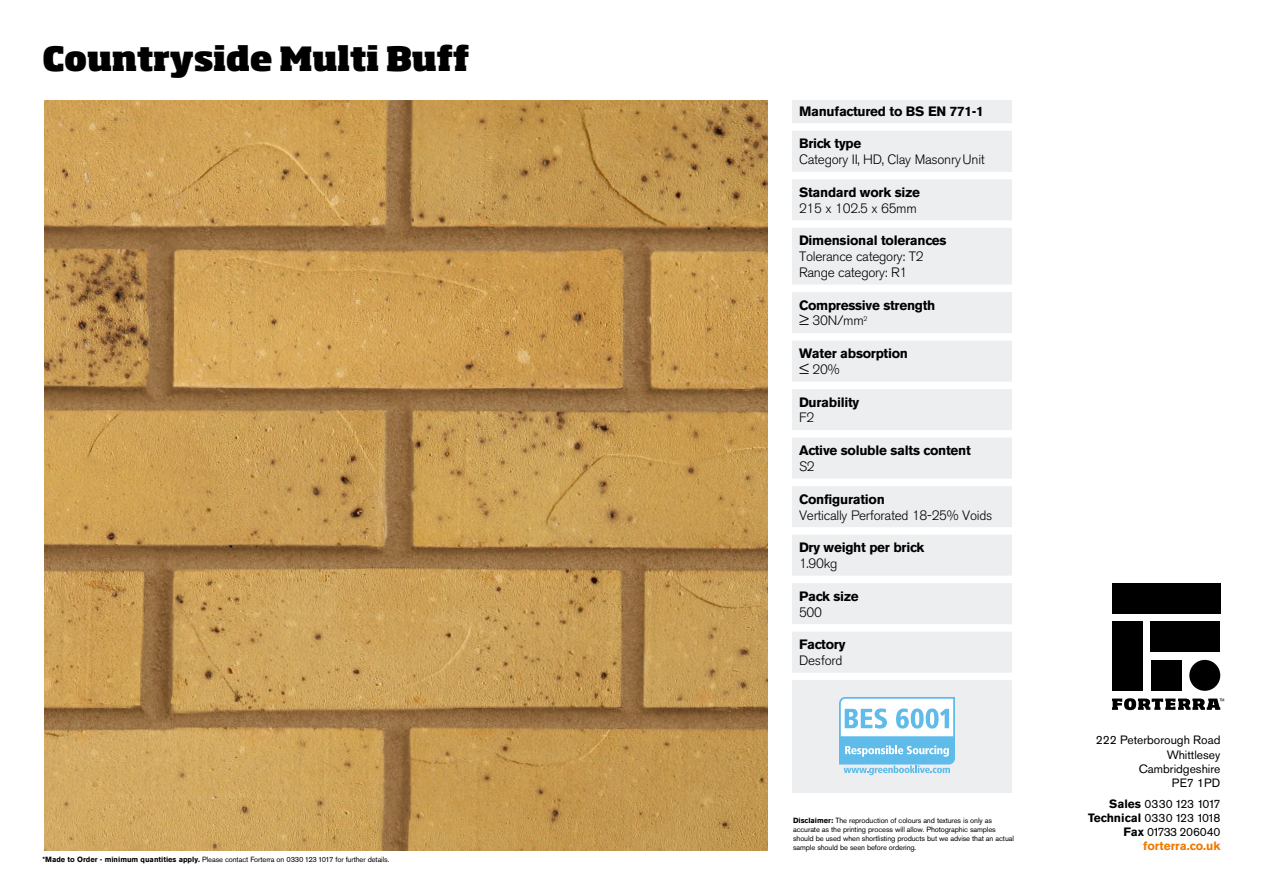
<style>
.page{position:relative;width:1263px;height:893px;background:#fff}
.page>*{position:absolute;margin:0;border:0;box-sizing:border-box;transform-origin:0 0}
.t1{font:800 33px "Soho Std";letter-spacing:-.015em;color:#000}
.t2{font:700 13.5px/15.8px "Akzidenz Grotesk BE";letter-spacing:-.02em;color:#000}
.t3{font:300 13.5px/15.8px "Akzidenz Grotesk BE";letter-spacing:-.02em;color:#000}
.t4{font:12px/14.2px "Akzidenz Grotesk BE";letter-spacing:-.04em;color:#000;text-align:right}
.t5{font:12px/14.2px "Akzidenz Grotesk BE";color:#000;text-align:right}
.t6{font:7.5px/9px "Akzidenz Grotesk BE";letter-spacing:-.015em;color:#000}
.s1{font-weight:700}
.s2{font-family:"Neo Sans";font-weight:300;font-size:16.5px}
.s3{font-weight:300}
.s4{font-weight:700;color:#ee7900}
</style>
<div class="page">
<div style="left:792px;top:100px;width:220px;height:693px;background:#eceeef"></div>
<svg style="left:839px;top:697px;width:116px;height:78px;background:#abdaf2"></svg>
<div style="left:790px;top:123px;width:234px;height:8px;background:#fff"></div>
<div style="left:790px;top:172px;width:234px;height:7px;background:#fff"></div>
<div style="left:790px;top:220px;width:234px;height:8px;background:#fff"></div>
<div style="left:790px;top:285px;width:234px;height:7px;background:#fff"></div>
<div style="left:790px;top:333px;width:234px;height:8px;background:#fff"></div>
<div style="left:790px;top:382px;width:234px;height:7px;background:#fff"></div>
<div style="left:790px;top:430px;width:234px;height:8px;background:#fff"></div>
<div style="left:790px;top:479px;width:234px;height:7px;background:#fff"></div>
<div style="left:790px;top:527px;width:234px;height:8px;background:#fff"></div>
<div style="left:790px;top:576px;width:234px;height:7px;background:#fff"></div>
<div style="left:790px;top:624px;width:234px;height:8px;background:#fff"></div>
<div style="left:790px;top:673px;width:234px;height:7px;background:#fff"></div>
<img style="left:44px;top:101px;width:723px;height:750px">
<svg style="left:1112px;top:698px;width:112px;height:12px"></svg>
<div style="left:1112px;top:583px;width:108px;height:30px;background:#000"></div>
<div style="left:1112px;top:621px;width:31px;height:70px;background:#000"></div>
<div style="left:1151px;top:621px;width:69px;height:31px;background:#000"></div>
<div style="left:1189px;top:660px;width:31px;height:31px;background:#000;border-radius:50%"></div>
<div style="left:1151px;top:660px;width:30px;height:31px;background:#000"></div>
<h1 class="t1" style="left:43px;top:37px;width:428px">Countryside Multi Buff</h1>
<p class="t6" style="left:43px;top:855px;width:348px"><span class="s1">*Made to Order - minimum quantities apply.</span> Please contact Forterra on 0330 123 1017 for further details.</p>
<h2 class="t2" style="left:799px;top:103px;width:186px">Manufactured to BS EN 771-1</h2>
<h2 class="t2" style="left:799px;top:136px;width:64px">Brick type</h2>
<h2 class="t3" style="left:799px;top:152px;width:187px">Category II, HD, Clay MasonryUnit</h2>
<h2 class="t2" style="left:799px;top:184px;width:123px">Standard work size</h2>
<h2 class="t3" style="left:799px;top:200px;width:119px">215 x 102.5 x 65mm</h2>
<h2 class="t2" style="left:799px;top:233px;width:149px">Dimensional tolerances</h2>
<h2 class="t3" style="left:799px;top:249px;width:126px">Tolerance category: T2<br>Range category: R1</h2>
<h2 class="t2" style="left:799px;top:297px;width:138px">Compressive strength <span class="s2">≥</span> <span class="s3">30N/mm</span><sup>2</sup></h2>
<h2 class="t2" style="left:799px;top:346px;width:111px">Water absorption <span class="s2">≤</span> <span class="s3">20%</span></h2>
<h2 class="t2" style="left:799px;top:394px;width:62px">Durability</h2>
<h2 class="t3" style="left:799px;top:410px;width:17px">F2</h2>
<h2 class="t2" style="left:799px;top:443px;width:173px">Active soluble salts content</h2>
<h2 class="t3" style="left:799px;top:459px;width:17px">S2</h2>
<h2 class="t2" style="left:799px;top:491px;width:87px">Configuration</h2>
<h2 class="t3" style="left:799px;top:507px;width:195px">Vertically Perforated 18-25% Voids</h2>
<h2 class="t2" style="left:799px;top:540px;width:127px">Dry weight per brick</h2>
<h2 class="t3" style="left:799px;top:556px;width:40px">1.90kg</h2>
<h2 class="t2" style="left:799px;top:588px;width:61px">Pack size</h2>
<h2 class="t3" style="left:799px;top:604px;width:25px">500</h2>
<h2 class="t2" style="left:799px;top:637px;width:48px">Factory</h2>
<h2 class="t3" style="left:799px;top:653px;width:45px">Desford</h2>
<p class="t6" style="left:793px;top:816px;width:222px"><span class="s1">Disclaimer:</span> The reproduction of colours and textures is only as accurate as the printing process will allow. Photographic samples should be used when shortlisting products but we advise that an actual sample should be seen before ordering.</p>
<h3 class="t5" style="left:1096px;top:733px;width:126px">222 Peterborough Road<br>Whittlesey<br>Cambridgeshire<br>PE7 1PD</h3>
<h3 class="t4" style="left:1088px;top:796px;width:134px"><span class="s1">Sales</span> 0330 123 1017<br><span class="s1">Technical</span> 0330 123 1018<br><span class="s1">Fax</span> 01733 206040 <span class="s4">forterra.co.uk</span></h3>
</div>
